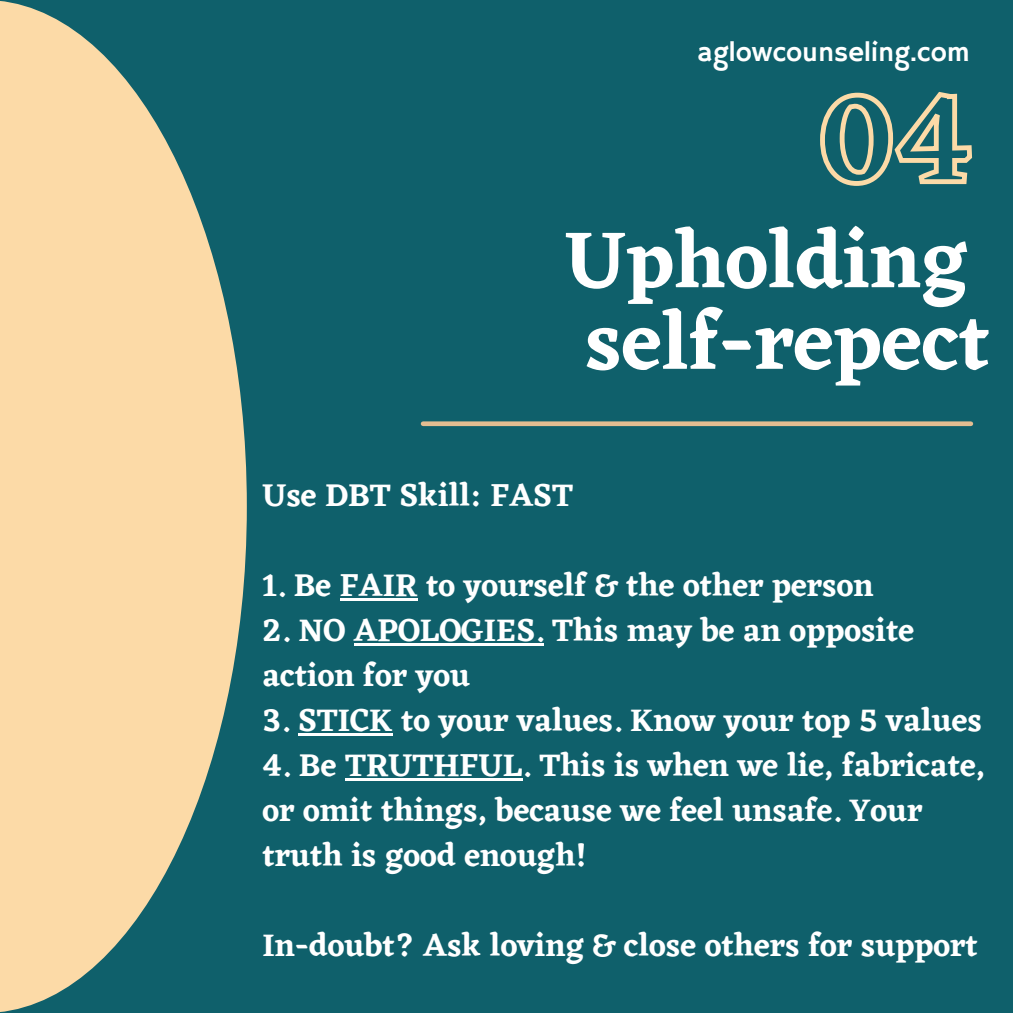
<style>
.page{position:relative;width:1013px;height:1013px;background:#fff}
.page>*{position:absolute;margin:0;border:0;box-sizing:border-box;transform-origin:0 0}
.t1{font:600 82.5px "Eczar";color:#fff}
.t2{font:600 32.5px/45px "Eczar";color:#fff}
.t3{font:27.5px "Hammersmith One";color:#fff}
</style>
<div class="page">
<div style="left:0;top:0;width:1012px;height:1012px;background:#0f606b"></div>
<svg style="left:0;top:1px;width:247px;height:1011px;fill:#fcdaa7"></svg>
<div style="left:423px;top:421px;width:547px;height:5px;background:#e3bd91"></div>
<hr style="left:340px;top:598px;width:77px;height:3px;background:#fff">
<hr style="left:354px;top:643px;width:189px;height:3px;background:#fff">
<hr style="left:298px;top:733px;width:94px;height:3px;background:#fff">
<hr style="left:345px;top:778px;width:177px;height:3px;background:#fff">
<svg style="left:820px;top:91px;width:153px;height:95px"></svg>
<p class="t3" style="left:696px;top:36px;width:274px">aglowcounseling.com</p>
<p class="t1" style="left:565px;top:210px;width:404px">Upholding</p>
<p class="t1" style="left:585px;top:292px;width:407px">self-repect</p>
<p class="t2" style="left:262px;top:472px;width:312px">Use DBT Skill: FAST</p>
<p class="t2" style="left:262px;top:562px;width:612px">1. Be FAIR to yourself &amp; the other person</p>
<p class="t2" style="left:262px;top:607px;width:653px">2. NO APOLOGIES. This may be an opposite action for you</p>
<p class="t2" style="left:262px;top:697px;width:721px">3. STICK to your values. Know your top 5 values</p>
<p class="t2" style="left:262px;top:742px;width:724px">4. Be TRUTHFUL. This is when we lie, fabricate, or omit things, because we feel unsafe. Your truth is good enough!</p>
<p class="t2" style="left:262px;top:922px;width:717px">In-doubt? Ask loving &amp; close others for support</p>
</div>
